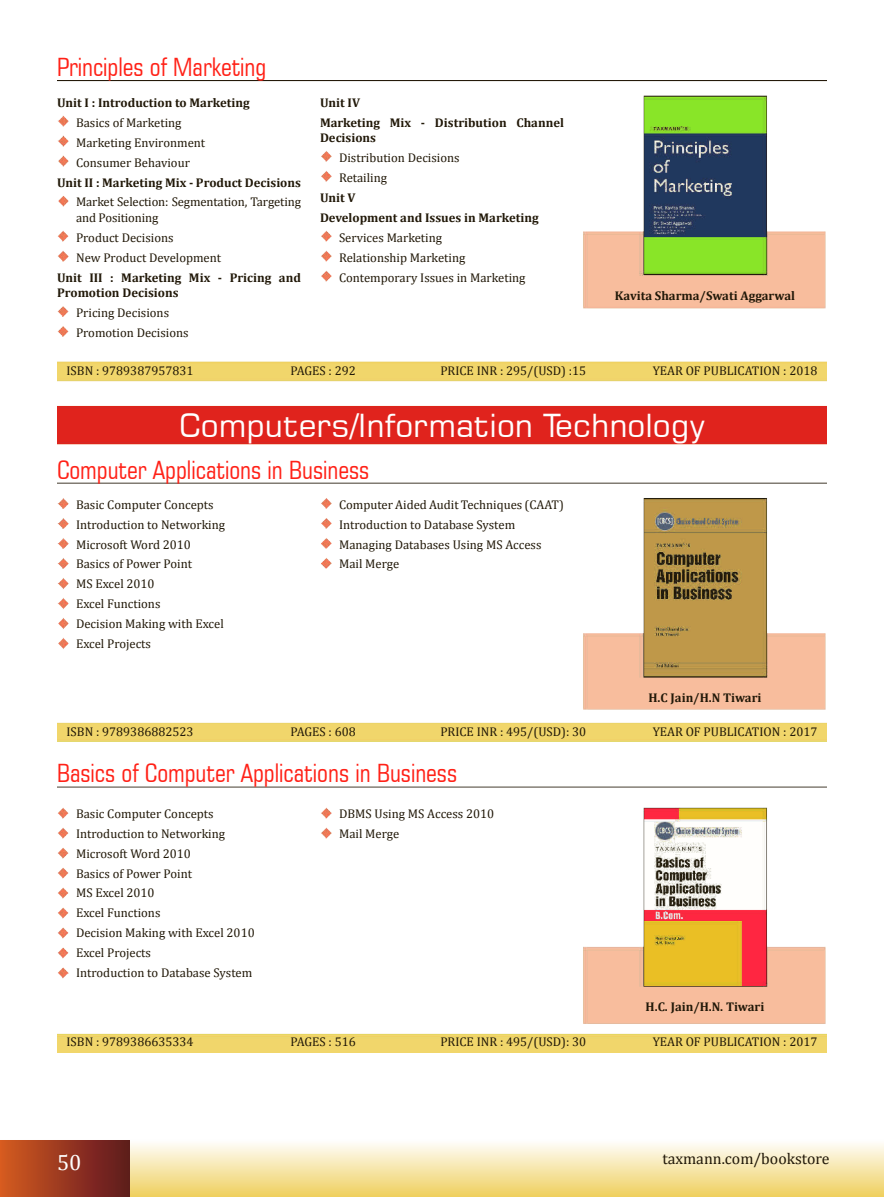
<style>
.page{position:relative;width:884px;height:1197px;background:#fff}
.page>*{position:absolute;margin:0;border:0;box-sizing:border-box;transform-origin:0 0}
.t1{font:31.75px "Square 721 BT";color:#fff}
.t2{font:condensed 25.25px "Square 721 BT";color:#ff2117}
.t3{font:22.25px "Cambria";color:#fff}
.t4{font:15.75px "Cambria";color:#211808}
.t5{font:12.75px/20px "Cambria";color:#211808}
.t6{font:700 12.75px/20px "Cambria";color:#211808}
</style>
<div class="page">
<div style="left:0;top:1140px;width:883px;height:57px;background:linear-gradient(to bottom,#fefefd,#efcf5d)"></div>
<img style="left:0;top:1140px;width:129px;height:57px">
<img style="left:57px;top:81px;width:769px;height:971px">
<h2 class="t2" style="left:57px;top:52px;width:211px">Principles of Marketing</h2>
<p class="t6" style="left:57px;top:92px;width:194px">Unit I : Introduction to Marketing</p>
<p class="t5" style="left:76px;top:112px;width:131px">Basics of Marketing<br>Marketing Environment<br>Consumer Behaviour</p>
<p class="t6" style="left:57px;top:172px;width:245px">Unit II : Marketing Mix - Product Decisions</p>
<p class="t5" style="left:76px;top:194px;width:226px;line-height:15.2px">Market Selection: Segmentation, Targeting and Positioning</p>
<p class="t5" style="left:76px;top:227px;width:147px">Product Decisions<br>New Product Development</p>
<p class="t6" style="left:57px;top:269px;width:245px;line-height:15.2px">Unit III : Marketing Mix - Pricing and<br>Promotion Decisions</p>
<p class="t5" style="left:76px;top:302px;width:114px">Pricing Decisions<br>Promotion Decisions</p>
<p class="t6" style="left:320px;top:92px;width:245px">Unit IV<br>Marketing Mix - Distribution Channel</p>
<p class="t6" style="left:320px;top:127px;width:58px">Decisions</p>
<p class="t5" style="left:339px;top:147px;width:122px">Distribution Decisions<br>Retailing</p>
<p class="t6" style="left:320px;top:187px;width:220px">Unit V<br>Development and Issues in Marketing</p>
<p class="t5" style="left:339px;top:227px;width:188px">Services Marketing<br>Relationship Marketing<br>Contemporary Issues in Marketing</p>
<p class="t6" style="left:614px;top:285px;width:181px">Kavita Sharma/Swati Aggarwal</p>
<p class="t5" style="left:66px;top:361px;width:128px">ISBN : 9789387957831</p>
<p class="t5" style="left:290px;top:361px;width:67px">PAGES : 292</p>
<p class="t5" style="left:440px;top:361px;width:147px">PRICE INR : 295/(USD) :15</p>
<p class="t5" style="left:652px;top:361px;width:166px">YEAR OF PUBLICATION : 2018</p>
<h1 class="t1" style="left:179px;top:405px;width:527px">Computers/Information Technology</h1>
<h2 class="t2" style="left:57px;top:454px;width:313px">Computer Applications in Business</h2>
<p class="t5" style="left:76px;top:494px;width:150px">Basic Computer Concepts<br>Introduction to Networking<br>Microsoft Word 2010<br>Basics of Power Point<br>MS Excel 2010<br>Excel Functions<br>Decision Making with Excel<br>Excel Projects</p>
<p class="t5" style="left:339px;top:494px;width:226px">Computer Aided Audit Techniques (CAAT)<br>Introduction to Database System<br>Managing Databases Using MS Access<br>Mail Merge</p>
<p class="t6" style="left:648px;top:687px;width:114px">H.C Jain/H.N Tiwari</p>
<p class="t5" style="left:66px;top:721px;width:128px">ISBN : 9789386882523</p>
<p class="t5" style="left:290px;top:721px;width:67px">PAGES : 608</p>
<p class="t5" style="left:440px;top:721px;width:147px">PRICE INR : 495/(USD): 30</p>
<p class="t5" style="left:652px;top:721px;width:166px">YEAR OF PUBLICATION : 2017</p>
<h2 class="t2" style="left:57px;top:757px;width:401px">Basics of Computer Applications in Business</h2>
<p class="t5" style="left:76px;top:803px;width:180px">Basic Computer Concepts<br>Introduction to Networking<br>Microsoft Word 2010<br>Basics of Power Point<br>MS Excel 2010<br>Excel Functions<br>Decision Making with Excel 2010<br>Excel Projects<br>Introduction to Database System</p>
<p class="t5" style="left:339px;top:803px;width:157px">DBMS Using MS Access 2010<br>Mail Merge</p>
<p class="t6" style="left:645px;top:996px;width:120px">H.C. Jain/H.N. Tiwari</p>
<p class="t5" style="left:66px;top:1032px;width:128px">ISBN : 9789386635334</p>
<p class="t5" style="left:290px;top:1032px;width:67px">PAGES : 516</p>
<p class="t5" style="left:440px;top:1032px;width:147px">PRICE INR : 495/(USD): 30</p>
<p class="t5" style="left:652px;top:1032px;width:166px">YEAR OF PUBLICATION : 2017</p>
<h3 class="t3" style="left:57px;top:1149px;width:26px">50</h3>
<p class="t4" style="left:662px;top:1149px;width:168px">taxmann.com/bookstore</p>
</div>
